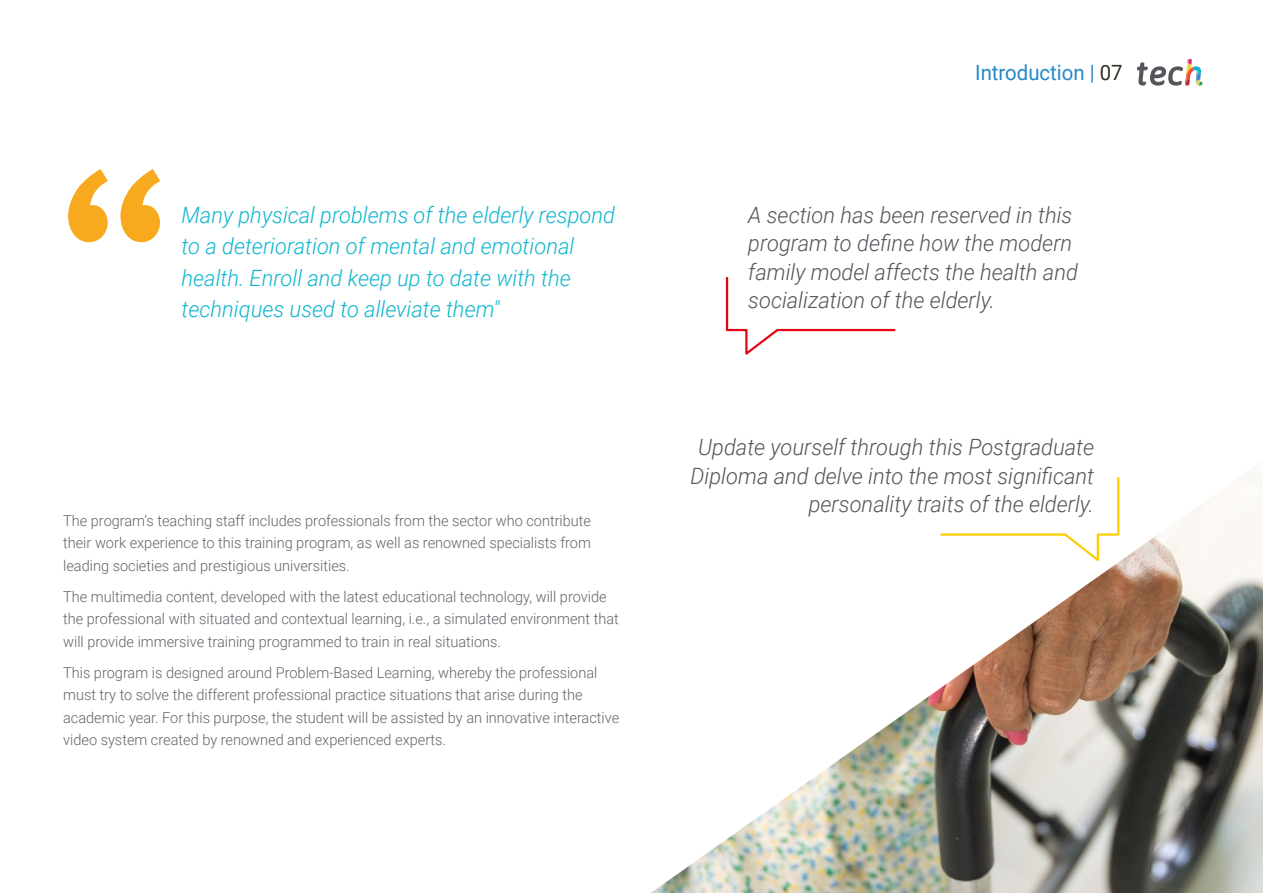
<style>
.page{position:relative;width:1263px;height:893px;background:#fff}
.page>*{position:absolute;margin:0;border:0;box-sizing:border-box;transform-origin:0 0}
.t1{font:italic 300 22.5px/28.5px "Roboto";color:#52555b}
.t2{font:italic 300 22.5px/31.5px "Roboto";color:#0fb6cf}
.t3{font:21px "Roboto";color:#2488c9}
.t4{font:300 15px/22.5px "Roboto";color:#61646a}
.s1{color:#312e20}
</style>
<div class="page">
<svg style="left:68px;top:169px;width:92px;height:73px"></svg>
<img style="left:651px;top:471px;width:612px;height:422px">
<svg style="left:1137px;top:59px;width:65px;height:27px"></svg>
<svg style="left:725px;top:277px;width:171px;height:78px"></svg>
<svg style="left:938px;top:475px;width:182px;height:90px"></svg>
<h2 class="t3" style="left:975px;top:57px;width:149px">Introduction | <span class="s1">07</span></h2>
<h1 class="t2" style="left:182px;top:198px;width:435px">Many physical problems of the elderly respond to a deterioration of mental and emotional health. Enroll and keep up to date with the techniques used to alleviate them"</h1>
<h1 class="t1" style="left:748px;top:200px;width:331px">A section has been reserved in this program to define how the modern family model affects the health and socialization of the elderly.</h1>
<p class="t4" style="left:63px;top:509px;width:529px;text-align:justify">The program’s teaching staff includes professionals from the sector who contribute their work experience to this training program, as well as renowned specialists from leading societies and prestigious universities.</p>
<p class="t4" style="left:63px;top:585px;width:557px">The multimedia content, developed with the latest educational technology, will provide the professional with situated and contextual learning, i.e., a simulated environment that will provide immersive training programmed to train in real situations.</p>
<p class="t4" style="left:63px;top:661px;width:558px">This program is designed around Problem-Based Learning, whereby the professional must try to solve the different professional practice situations that arise during the academic year. For this purpose, the student will be assisted by an innovative interactive video system created by renowned and experienced experts.</p>
<h1 class="t1" style="left:691px;top:432px;width:405px;text-align:right">Update yourself through this Postgraduate<br>Diploma and delve into the most significant personality traits of the elderly.</h1>
</div>
